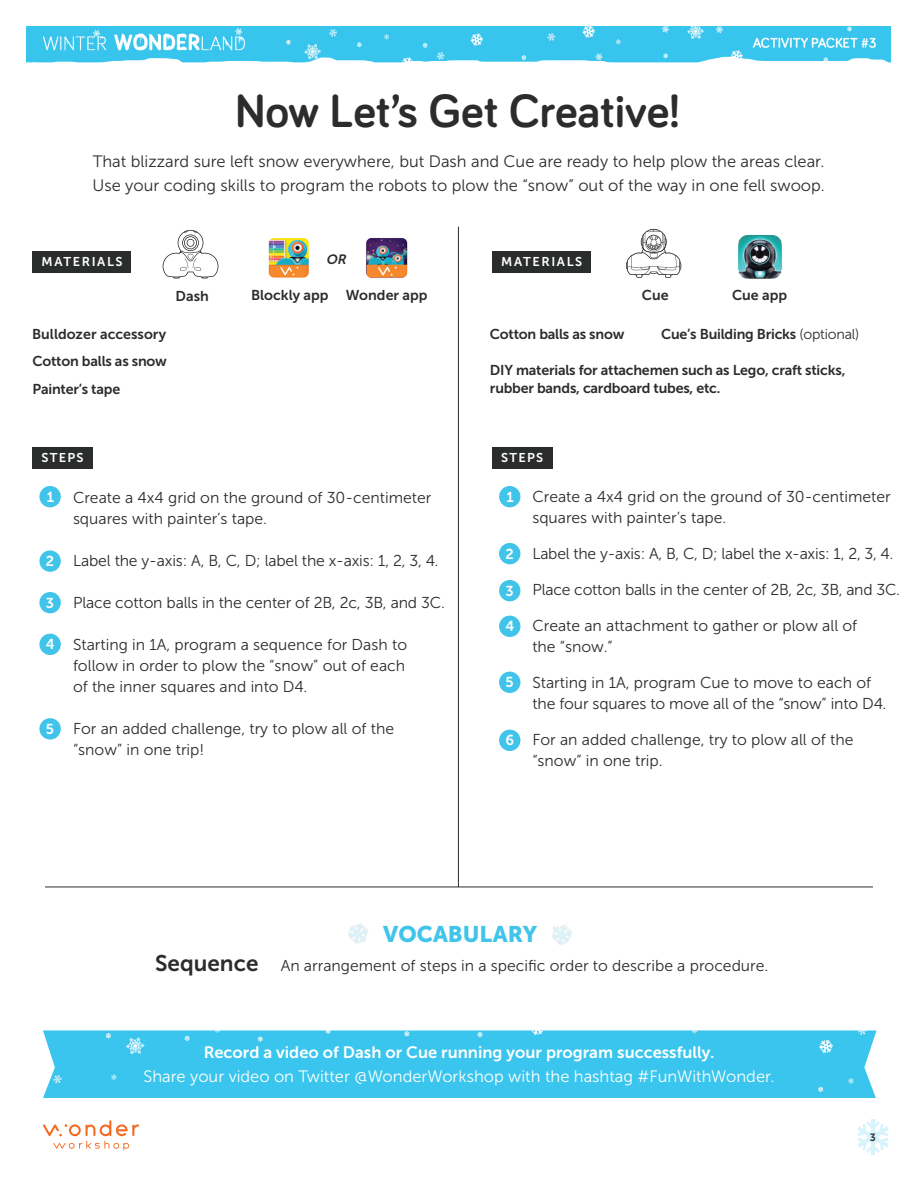
<style>
.page{position:relative;width:918px;height:1188px;background:#fff}
.page>*{position:absolute;margin:0;border:0;box-sizing:border-box;transform-origin:0 0}
.t1{font:700 48px "Bariol";color:#2b2c2c}
.t2{font:22.5px "Museo Sans 900";color:#41c4ea}
.t3{font:22.5px "Museo Sans 700";color:#2b2c2c}
.t4{font:16.5px/24px "Museo Sans 300";color:#2b2c2c}
.t5{font:16.5px/24px "Museo Sans 300";color:#fff;text-align:center}
.t6{font:15.75px/21px "Museo Sans 300";color:#2b2c2c}
.t7{font:14.4px "Museo Sans 700";color:#fff}
.t8{font:14.25px/27.5px "Museo Sans 700";letter-spacing:-.015em;color:#2b2c2c;text-align:justify}
.t9{font:italic 13.5px "Museo Sans 700";color:#2b2c2c}
.t10{font:12.75px "Museo Sans 700";letter-spacing:.125em;color:#fff}
.t11{font:10.5px "Museo Sans 700";color:#2b2c2c}
.s1{font-family:"Museo Sans 300"}
.s2{font-family:"Museo Sans 700"}
</style>
<div class="page">
<img style="left:857px;top:1120px;width:32px;height:34px">
<svg style="left:43px;top:1120px;width:96px;height:30px"></svg>
<img style="left:27px;top:26px;width:864px;height:37px">
<svg style="left:163px;top:230px;width:55px;height:48px"></svg>
<svg style="left:626px;top:229px;width:55px;height:49px"></svg>
<img style="left:268px;top:238px;width:41px;height:40px">
<img style="left:366px;top:238px;width:42px;height:41px">
<img style="left:738px;top:235px;width:44px;height:44px">
<img style="left:348px;top:923px;width:21px;height:21px">
<img style="left:552px;top:924px;width:21px;height:21px">
<hr style="left:45px;top:887px;width:828px;height:1px;background:#2b2c2c">
<hr style="left:458px;top:227px;width:1px;height:660px;background:#2b2c2c">
<div style="left:32px;top:251px;width:99px;height:21px;background:#2b2c2c"></div>
<div style="left:32px;top:447px;width:61px;height:21px;background:#2b2c2c"></div>
<div style="left:492px;top:251px;width:98px;height:21px;background:#2b2c2c"></div>
<div style="left:39px;top:486px;width:22px;height:21px;background:#41c4ea;border-radius:50%"></div>
<div style="left:39px;top:550px;width:22px;height:22px;background:#41c4ea;border-radius:50%"></div>
<div style="left:39px;top:592px;width:22px;height:21px;background:#41c4ea;border-radius:50%"></div>
<div style="left:39px;top:634px;width:22px;height:21px;background:#41c4ea;border-radius:50%"></div>
<div style="left:39px;top:718px;width:22px;height:22px;background:#41c4ea;border-radius:50%"></div>
<div style="left:492px;top:447px;width:61px;height:21px;background:#2b2c2c"></div>
<div style="left:499px;top:486px;width:21px;height:21px;background:#41c4ea;border-radius:50%"></div>
<div style="left:499px;top:543px;width:21px;height:21px;background:#41c4ea;border-radius:50%"></div>
<div style="left:499px;top:580px;width:21px;height:21px;background:#41c4ea;border-radius:50%"></div>
<div style="left:499px;top:616px;width:21px;height:21px;background:#41c4ea;border-radius:50%"></div>
<div style="left:499px;top:672px;width:21px;height:21px;background:#41c4ea;border-radius:50%"></div>
<div style="left:499px;top:730px;width:21px;height:21px;background:#41c4ea;border-radius:50%"></div>
<div style="left:43px;top:1030px;width:833px;height:68px;background:#39c5ed"></div>
<p class="t1" style="left:235px;top:78px;width:446px">Now Let’s Get Creative!</p>
<p class="t4" style="left:92px;top:149px;width:734px">That blizzard sure left snow everywhere, but Dash and Cue are ready to help plow the areas clear.<br>Use your coding skills to program the robots to plow the “snow” out of the way in one fell swoop.</p>
<p class="t10" style="left:42px;top:255px;width:82px">MATERIALS</p>
<p class="t8" style="left:176px;top:282px;width:35px">Dash</p>
<p class="t9" style="left:326px;top:252px;width:24px">OR</p>
<p class="t10" style="left:501px;top:255px;width:82px">MATERIALS</p>
<p class="t8" style="left:251px;top:281px;width:178px">Blockly app Wonder app</p>
<p class="t8" style="left:642px;top:282px;width:28px">Cue</p>
<p class="t8" style="left:732px;top:281px;width:57px">Cue app</p>
<p class="t8" style="left:32px;top:320px;width:136px">Bulldozer accessory Cotton balls as snow Painter’s tape</p>
<p class="t8" style="left:490px;top:320px;width:136px">Cotton balls as snow</p>
<p class="t8" style="left:661px;top:321px;width:200px">Cue’s Building Bricks <span class="s1">(optional)</span></p>
<p class="t8" style="left:490px;top:362px;width:357px;line-height:17.1px">DIY materials for attachemen such as Lego, craft sticks, rubber bands, cardboard tubes, etc.</p>
<p class="t10" style="left:42px;top:451px;width:44px">STEPS</p>
<p class="t7" style="left:47px;top:489px;width:9px">1</p>
<p class="t7" style="left:46px;top:553px;width:10px">2</p>
<p class="t7" style="left:46px;top:595px;width:10px">3</p>
<p class="t7" style="left:46px;top:636px;width:10px">4</p>
<p class="t7" style="left:46px;top:721px;width:10px">5</p>
<p class="t6" style="left:73px;top:487px;width:360px">Create a 4x4 grid on the ground of 30-centimeter squares with painter’s tape.</p>
<p class="t6" style="left:73px;top:550px;width:367px">Label the y-axis: A, B, C, D; label the x-axis: 1, 2, 3, 4.</p>
<p class="t6" style="left:73px;top:592px;width:373px">Place cotton balls in the center of 2B, 2c, 3B, and 3C.</p>
<p class="t6" style="left:73px;top:634px;width:336px">Starting in 1A, program a sequence for Dash to follow in order to plow the “snow” out of each of the inner squares and into D4.</p>
<p class="t6" style="left:73px;top:718px;width:323px">For an added challenge, try to plow all of the “snow” in one trip!</p>
<p class="t10" style="left:501px;top:451px;width:44px">STEPS</p>
<p class="t7" style="left:506px;top:489px;width:9px">1</p>
<p class="t6" style="left:532px;top:487px;width:360px">Create a 4x4 grid on the ground of 30-centimeter squares with painter’s tape.</p>
<p class="t6" style="left:532px;top:544px;width:362px">Label the y-axis: A, B, C, D; label the x-axis: 1, 2, 3, 4.</p>
<p class="t6" style="left:532px;top:580px;width:369px">Place cotton balls in the center of 2B, 2c, 3B, and 3C.</p>
<p class="t6" style="left:532px;top:616px;width:326px">Create an attachment to gather or plow all of the “snow.”</p>
<p class="t6" style="left:532px;top:673px;width:356px">Starting in 1A, program Cue to move to each of the four squares to move all of the “snow” into D4.</p>
<p class="t6" style="left:532px;top:730px;width:323px">For an added challenge, try to plow all of the “snow” in one trip.</p>
<p class="t7" style="left:505px;top:546px;width:10px">2</p>
<p class="t7" style="left:505px;top:583px;width:10px">3</p>
<p class="t7" style="left:505px;top:618px;width:10px">4</p>
<p class="t7" style="left:505px;top:674px;width:10px">5</p>
<p class="t7" style="left:505px;top:732px;width:10px">6</p>
<p class="t2" style="left:383px;top:921px;width:155px">VOCABULARY</p>
<p class="t3" style="left:155px;top:951px;width:105px">Sequence</p>
<p class="t6" style="left:281px;top:956px;width:489px">An arrangement of steps in a specific order to describe a procedure.</p>
<p class="t5" style="left:144px;top:1040px;width:632px"><span class="s2">Record a video of Dash or Cue running your program successfully.<br></span>Share your video on Twitter @WonderWorkshop with the hashtag #FunWithWonder.</p>
<p class="t11" style="left:870px;top:1131px;width:8px">3</p>
</div>
